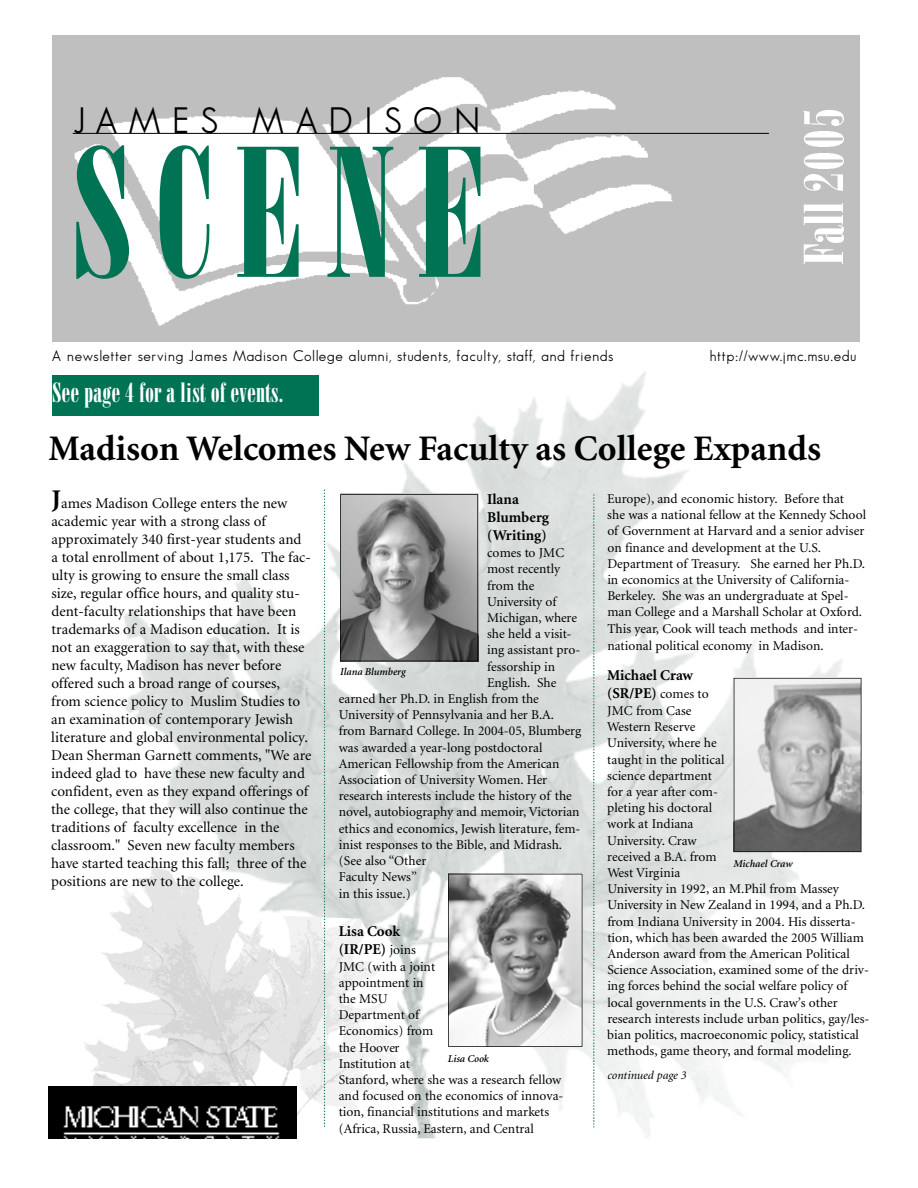
<style>
.page{position:relative;width:918px;height:1188px;background:#fff}
.page>*{position:absolute;margin:0;border:0;box-sizing:border-box;transform-origin:0 0}
.t1{font:180px "Bodoni Poster Compressed";color:#007355}
.t2{font:700 36px "Minion";color:#000}
.t3{font:36px "Sans Serif Book FLF";letter-spacing:.315em;color:#000}
.t4{font:27px "Bodoni Poster Compressed";color:#fff}
.t5{font:15px/18px "Minion";color:#000}
.t6{font:15px "Sans Serif Book FLF";letter-spacing:.035em;color:#000}
.t7{font:700 15px/18px "Minion";color:#000}
.t8{font:13.5px/16.2px "Minion";color:#000}
.t9{font:italic 12px "Minion";color:#000}
.t10{font:italic 600 10.5px "Minion";color:#000}
.s1{font-weight:400;font-size:13.5px}
.s2{font-weight:700;font-size:27px}
</style>
<div class="page">
<img style="left:124px;top:372px;width:740px;height:766px">
<div style="left:52px;top:35px;width:808px;height:307px;background:#bfbfbf"></div>
<img style="left:72px;top:77px;width:615px;height:249px">
<hr style="left:73px;top:133px;width:696px;height:1px;background:#000">
<img style="left:803px;top:244px;width:40px;height:20px">
<img style="left:803px;top:215px;width:40px;height:27px">
<img style="left:803px;top:203px;width:40px;height:9px">
<img style="left:803px;top:175px;width:40px;height:16px">
<img style="left:803px;top:153px;width:40px;height:15px">
<img style="left:803px;top:132px;width:40px;height:15px">
<img style="left:803px;top:110px;width:40px;height:16px">
<div style="left:49px;top:1086px;width:248px;height:52px;background:#000"></div>
<img style="left:63px;top:1105px;width:217px;height:33px">
<div style="left:52px;top:375px;width:266px;height:41px;background:#007355"></div>
<svg style="left:324px;top:490px;width:1px;height:637px"></svg>
<svg style="left:593px;top:494px;width:1px;height:634px"></svg>
<svg style="left:448px;top:874px;width:134px;height:173px"></svg>
<svg style="left:340px;top:494px;width:138px;height:167px;background:#919191"></svg>
<svg style="left:734px;top:678px;width:127px;height:174px"></svg>
<h2 class="t3" style="left:73px;top:104px;width:409px">JAMES MADISON</h2>
<h1 class="t1" style="left:73px;top:147px;width:415px">S C E N E</h1>
<p class="t6" style="left:52px;top:349px;width:563px">A newsletter serving James Madison College alumni, students, faculty, staff, and friends</p>
<p class="t6" style="left:710px;top:349px;width:148px">http://www.jmc.msu.edu</p>
<h3 class="t4" style="left:53px;top:383px;width:232px">See page 4 for a list of events.</h3>
<h2 class="t2" style="left:49px;top:435px;width:774px">Madison Welcomes New Faculty as College Expands</h2>
<p class="t7" style="left:487px;top:492px;width:63px">Ilana<br>Blumberg (Writing)</p>
<p class="t8" style="left:487px;top:546px;width:79px">comes to JMC</p>
<p class="t8" style="left:487px;top:562px;width:74px">most recently</p>
<p class="t8" style="left:487px;top:578px;width:49px">from the</p>
<p class="t8" style="left:487px;top:595px;width:71px">University of</p>
<p class="t8" style="left:487px;top:611px;width:92px">Michigan, where</p>
<p class="t8" style="left:487px;top:627px;width:86px">she held a visit-</p>
<p class="t8" style="left:487px;top:643px;width:95px">ing assistant pro-</p>
<p class="t8" style="left:487px;top:659px;width:70px">fessorship in</p>
<p class="t8" style="left:487px;top:676px;width:71px">English. She</p>
<p class="t8" style="left:339px;top:692px;width:202px">earned her Ph.D. in English from the</p>
<p class="t8" style="left:339px;top:708px;width:217px">University of Pennsylvania and her B.A.</p>
<p class="t8" style="left:339px;top:724px;width:244px">from Barnard College. In 2004-05, Blumberg</p>
<p class="t8" style="left:339px;top:740px;width:205px">was awarded a year-long postdoctoral</p>
<p class="t8" style="left:339px;top:757px;width:222px">American Fellowship from the American</p>
<p class="t8" style="left:339px;top:773px;width:210px">Association of University Women. Her</p>
<p class="t8" style="left:339px;top:789px;width:235px">research interests include the history of the</p>
<p class="t8" style="left:339px;top:805px;width:242px">novel, autobiography and memoir, Victorian</p>
<p class="t8" style="left:339px;top:821px;width:243px">ethics and economics, Jewish literature, fem-</p>
<p class="t8" style="left:339px;top:838px;width:225px">inist responses to the Bible, and Midrash.</p>
<p class="t8" style="left:339px;top:854px;width:89px">(See also “Other</p>
<p class="t8" style="left:339px;top:870px;width:80px">Faculty News”</p>
<p class="t8" style="left:339px;top:887px;width:73px">in this issue.)</p>
<p class="t7" style="left:339px;top:923px;width:79px">Lisa Cook (IR/PE) <span class="s1">joins</span></p>
<p class="t8" style="left:339px;top:959px;width:226px">JMC (with a joint<br>appointment in<br>the MSU<br>Department of<br>Economics) from<br>the Hoover<br>Institution at<br>Stanford, where she was a research fellow and focused on the economics of innova&shy;tion, financial institutions and markets (Africa, Russia, Eastern, and Central</p>
<p class="t5" style="left:51px;top:495px;width:262px"><span class="s2">J</span>ames Madison College enters the new academic year with a strong class of approximately 340 first-year students and a total enrollment of about 1,175. The fac&shy;ulty is growing to ensure the small class size, regular office hours, and quality stu&shy;dent-faculty relationships that have been trademarks of a Madison education. It is not an exaggeration to say that, with these new faculty, Madison has never before offered such a broad range of courses, from science policy to Muslim Studies to an examination of contemporary Jewish literature and global environmental policy.<br>Dean Sherman Garnett comments, "We are indeed glad to have these new faculty and confident, even as they expand offerings of the college, that they will also continue the traditions of faculty excellence in the classroom." Seven new faculty members have started teaching this fall; three of the positions are new to the college.</p>
<p class="t8" style="left:607px;top:492px;width:260px">Europe), and economic history. Before that<br>she was a national fellow at the Kennedy School of Government at Harvard and a senior adviser on finance and development at the U.S.<br>Department of Treasury. She earned her Ph.D. in economics at the University of California-Berkeley. She was an undergraduate at Spel&shy;man College and a Marshall Scholar at Oxford.<br>This year, Cook will teach methods and inter&shy;national political economy in Madison.</p>
<p class="t7" style="left:607px;top:668px;width:103px">Michael Craw (SR/PE) <span class="s1">comes to</span></p>
<p class="t8" style="left:607px;top:704px;width:264px">JMC from Case<br>Western Reserve<br>University, where he<br>taught in the political<br>science department<br>for a year after com-<br>pleting his doctoral<br>work at Indiana<br>University. Craw<br>received a B.A. from<br>West Virginia<br>University in 1992, an M.Phil from Massey<br>University in New Zealand in 1994, and a Ph.D. from Indiana University in 2004. His disserta&shy;tion, which has been awarded the 2005 William<br>Anderson award from the American Political<br>Science Association, examined some of the driv&shy;ing forces behind the social welfare policy of local governments in the U.S. Craw’s other research interests include urban politics, gay/les&shy;bian politics, macroeconomic policy, statistical methods, game theory, and formal modeling.</p>
<p class="t9" style="left:607px;top:1070px;width:80px">continued page 3</p>
<p class="t10" style="left:340px;top:668px;width:67px">Ilana Blumberg</p>
<p class="t10" style="left:733px;top:859px;width:61px">Michael Craw</p>
<p class="t10" style="left:447px;top:1054px;width:42px">Lisa Cook</p>
</div>
